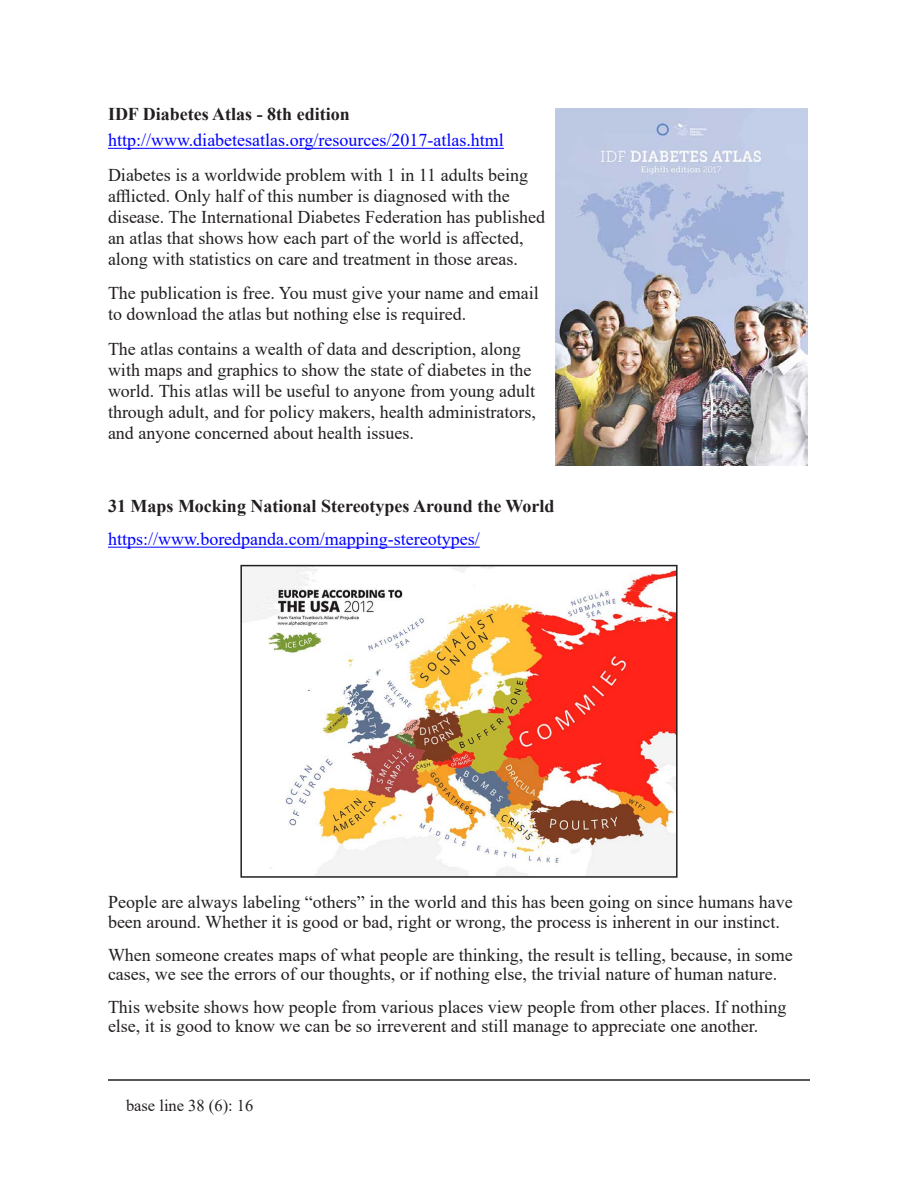
<style>
.page{position:relative;width:918px;height:1188px;background:#fff}
.page>*{position:absolute;margin:0;border:0;box-sizing:border-box;transform-origin:0 0}
.t1{font:18px/21px "Times New Roman";color:#231f20}
.t2{font:18px "Times New Roman";color:#00f}
.Heading_1{font:700 18px "Times New Roman";color:#231f20}
.t3{font:16.5px "Times New Roman";color:#231f20}
</style>
<div class="page">
<hr style="left:108px;top:1079px;width:702px;height:2px;background:#231f20">
<hr style="left:108px;top:148px;width:396px;height:1px;background:#00f">
<hr style="left:108px;top:547px;width:372px;height:1px;background:#00f">
<img style="left:555px;top:108px;width:253px;height:357px">
<img style="left:243px;top:568px;width:432px;height:307px">
<div style="left:240px;top:565px;width:438px;height:313px;border:2px solid #231f20"></div>
<p class="Heading_1" style="left:108px;top:101px;width:243px">IDF Diabetes Atlas - 8th edition</p>
<p class="t2" style="left:108px;top:128px;width:397px">http://www.diabetesatlas.org/resources/2017-atlas.html</p>
<p class="t1" style="left:108px;top:164px;width:439px">Diabetes is a worldwide problem with 1 in 11 adults being afflicted. Only half of this number is diagnosed with the disease. The International Diabetes Federation has published an atlas that shows how each part of the world is affected, along with statistics on care and treatment in those areas.</p>
<p class="t1" style="left:108px;top:282px;width:432px">The publication is free. You must give your name and email to download the atlas but nothing else is required.</p>
<p class="t1" style="left:108px;top:338px;width:429px">The atlas contains a wealth of data and description, along with maps and graphics to show the state of diabetes in the world. This atlas will be useful to anyone from young adult through adult, and for policy makers, health administrators, and anyone concerned about health issues.</p>
<p class="Heading_1" style="left:108px;top:493px;width:448px">31 Maps Mocking National Stereotypes Around the World</p>
<p class="t2" style="left:108px;top:526px;width:373px">https://www.boredpanda.com/mapping-stereotypes/</p>
<p class="t1" style="left:108px;top:892px;width:686px;line-height:19.4px">People are always labeling “others” in the world and this has been going on since humans have been around. Whether it is good or bad, right or wrong, the process is inherent in our instinct.</p>
<p class="t1" style="left:108px;top:944px;width:686px;line-height:19.4px">When someone creates maps of what people are thinking, the result is telling, because, in some cases, we see the errors of our thoughts, or if nothing else, the trivial nature of human nature.</p>
<p class="t1" style="left:108px;top:997px;width:680px;line-height:19.5px">This website shows how people from various places view people from other places. If nothing else, it is good to know we can be so irreverent and still manage to appreciate one another.</p>
<p class="t3" style="left:126px;top:1094px;width:129px">base line 38 (6): 16</p>
</div>
